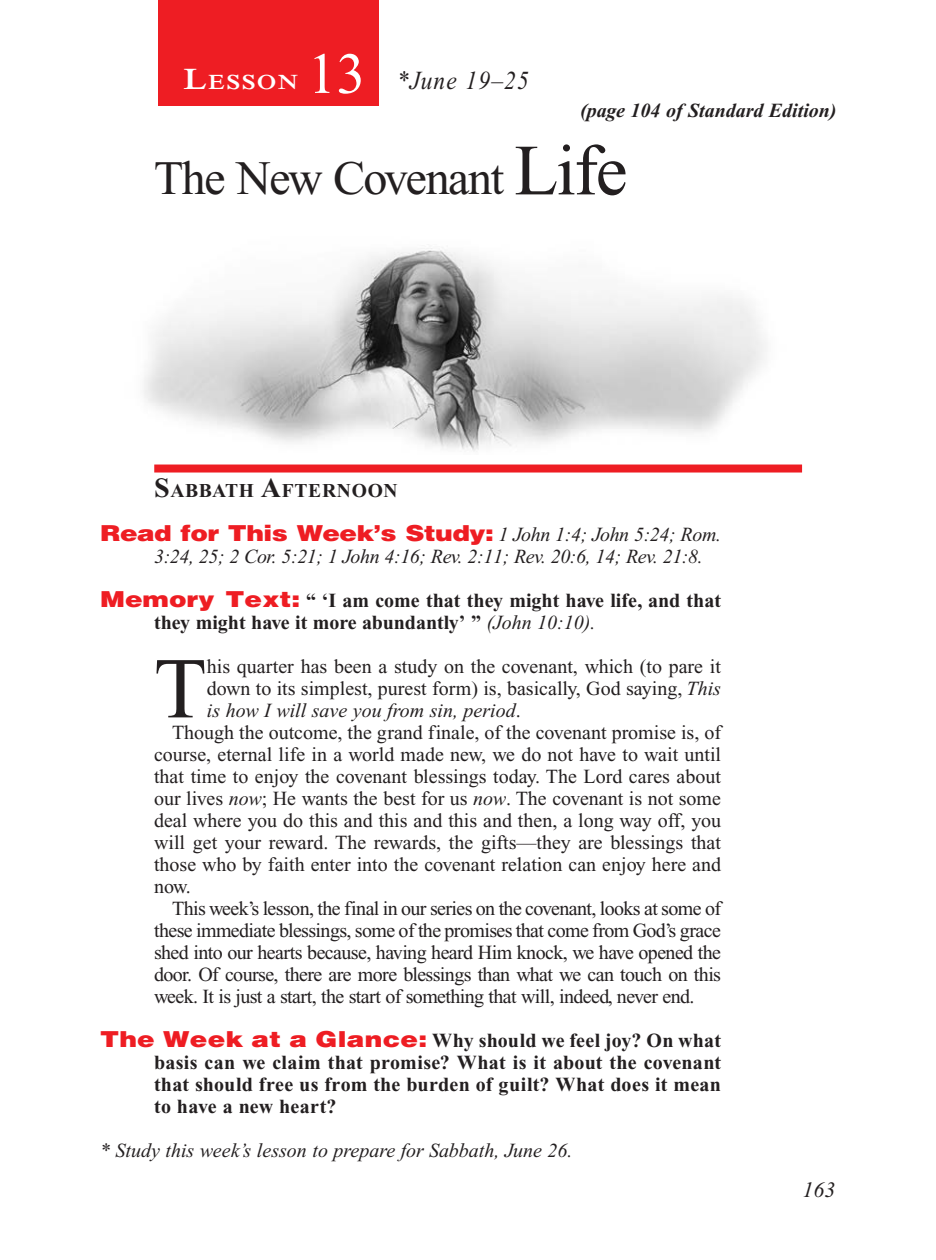
<style>
.page{position:relative;width:936px;height:1260px;background:#fff}
.page>*{position:absolute;margin:0;border:0;box-sizing:border-box;transform-origin:0 0}
.Body_Drop_Cap{font:86.4px "Times New Roman PS Std";color:#231f20}
.Lesson_Number{font:58px "Times New Roman PS Std";color:#fff}
.Lesson_Head_SA{font:48px "Times New Roman PS Std";letter-spacing:-.03em;color:#231f20}
.Lesson_Dates{font:italic 26px "Times New Roman PS Std";letter-spacing:.05em;color:#231f20;scale:.9 1}
.Question{font:900 22px "Helvetica LT Std";letter-spacing:-.02em;color:#ee1d23;scale:1.2 1}
.PageNumbers{font:italic 22px "Times New Roman PS Std";color:#231f20}
.Lesson_Start_Head{font:600 21px "Times NRMT Std";letter-spacing:.07em;color:#fff;scale:1.1 1}
.Body{font:20px/22px "Times New Roman PS Std";letter-spacing:-.005em;color:#231f20;text-align:justify}
.Question-2{font:700 20px/22px "Times New Roman PS Std";color:#231f20}
.Body_Drop_Cap-2{font:20px/22px "Times New Roman PS Std";color:#231f20;text-align:justify}
.Question-3{font:italic 20px "Times New Roman PS Std";letter-spacing:-.02em;color:#231f20}
.Question-4{font:italic 20px "Times New Roman PS Std";color:#231f20}
.Page_from_SE{font:italic 700 20px "Times New Roman PS Std";color:#231f20}
.Sabbath_Afternoon_He{font:700 19.6px "Times New Roman PS Std";letter-spacing:.035em;color:#231f20}
.s1{font-size:30px}
.s2{font-size:72px}
.s3{font-size:28px}
.s4{font-family:"Times New Roman PS Std";font-weight:400;font-style:italic;font-size:20px;color:#231f20}
.s5{font-family:"Helvetica LT Std";font-weight:900;font-size:22px;color:#ee1d23}
.s6{font-weight:400;font-style:italic}
.s7{font-style:italic}
</style>
<div class="page">
<div style="left:158px;top:1px;width:221px;height:105px;background:#ee1d23"></div>
<div style="left:154px;top:465px;width:648px;height:8px;background:#ee1d23"></div>
<img style="left:143px;top:248px;width:623px;height:203px">
<p class="Lesson_Number" style="left:308px;top:42px;width:59px">13</p>
<p class="Lesson_Start_Head" style="left:183px;top:70px;width:106px"><span class="s1">L</span>ESSON</p>
<p class="Lesson_Dates" style="left:397px;top:66px;width:148px">*June 19–25</p>
<p class="Page_from_SE" style="left:580px;top:100px;width:258px">(page 104 of Standard Edition)</p>
<p class="Lesson_Head_SA" style="left:154px;top:152px;width:475px">The New Covenant <span class="s2">Life</span></p>
<p class="Sabbath_Afternoon_He" style="left:154px;top:480px;width:245px"><span class="s3">S</span>ABBATH <span class="s3">A</span>FTERNOON</p>
<p class="Question" style="left:100px;top:519px;width:519px">Read for This Week’s Study: <span class="s4">1 John 1:4; John 5:24; Rom.</span></p>
<p class="Question-3" style="left:154px;top:546px;width:550px">3:24, 25; 2 Cor. 5:21; 1 John 4:16; Rev. 2:11; Rev. 20:6, 14; Rev. 21:8.</p>
<p class="Question-2" style="left:154px;top:590px;width:569px;text-indent:-54px"><span class="s5">Memory Text:</span> “ ‘I am come that they might have life, and that they might have it more abundantly’ ” <span class="s6">(John 10:10).</span></p>
<p class="Body_Drop_Cap" style="left:154px;top:642px;width:54px">T</p>
<p class="Body_Drop_Cap-2" style="left:207px;top:656px;width:516px">his quarter has been a study on the covenant, which (to pare it down to its simplest, purest form) is, basically, God saying, <span class="s7">This is how I will save you from sin, period</span>.</p>
<p class="Body" style="left:154px;top:722px;width:569px;text-indent:18px">Though the outcome, the grand finale, of the covenant promise is, of course, eternal life in a world made new, we do not have to wait until that time to enjoy the covenant blessings today. The Lord cares about our lives <span class="s7">now</span>; He wants the best for us <span class="s7">now</span>. The covenant is not some deal where you do this and this and this and then, a long way off, you will get your reward. The rewards, the gifts—they are blessings that those who by faith enter into the covenant relation can enjoy here and now.</p>
<p class="Body" style="left:154px;top:898px;width:569px;text-indent:18px">This week’s lesson, the final in our series on the covenant, looks at some of these immediate blessings, some of the promises that come from God’s grace shed into our hearts because, having heard Him knock, we have opened the door. Of course, there are more blessings than what we can touch on this week. It is just a start, the start of something that will, indeed, never end.</p>
<p class="Question-2" style="left:154px;top:1030px;width:569px;text-align:justify;text-indent:-54px"><span class="s5">The Week at a Glance:</span> Why should we feel joy? On what basis can we claim that promise? What is it about the covenant that should free us from the burden of guilt? What does it mean to have a new heart?</p>
<p class="Question-4" style="left:100px;top:1140px;width:474px">* Study this week’s lesson to prepare for Sabbath, June 26.</p>
<p class="PageNumbers" style="left:802px;top:1178px;width:34px">163</p>
</div>
